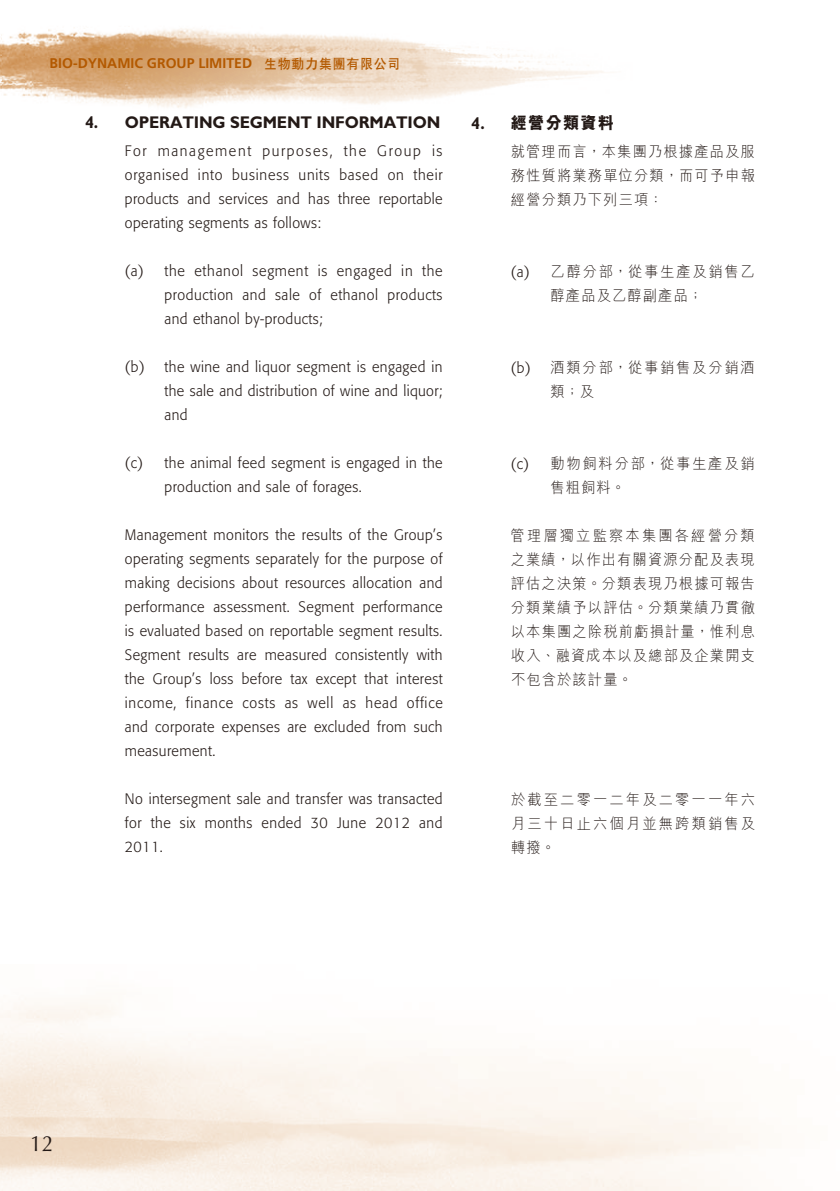
<style>
.page{position:relative;width:840px;height:1191px;background:#fff}
.page>*{position:absolute;margin:0;border:0;box-sizing:border-box;transform-origin:0 0}
.t1{font:22px "Optima LT Std";color:#231916;scale:.95 1}
.t2{font:700 17px "Gill Sans Std";letter-spacing:-.01em;color:#231916;scale:.95 1}
.t3{font:800 17px "M Hei HK";letter-spacing:.08em;color:#231916;scale:.95 1}
.t4{font:300 15px/24px "Formata";letter-spacing:.03em;color:#231916;text-align:justify;scale:.95 1}
.t5{font:300 15px/24px "M Hei HK";letter-spacing:.08em;color:#231916;text-align:justify;scale:.95 1}
.t6{font:300 15px/24px "M Hei HK";letter-spacing:.125em;color:#231916;scale:.95 1}
.t7{font:700 14px "Frutiger LT Std";color:#b35900}
.s1{font-family:"C Hei 2 HK"}
.s2{font-family:"Gill Sans Std";font-weight:700}
.s3{font-family:"Formata"}
</style>
<div class="page">
<img style="left:0;top:27px;width:604px;height:81px">
<p class="t7" style="left:50px;top:55px;width:352px">BIO-DYNAMIC GROUP LIMITED <span class="s1">生物動力集團有限公司</span></p>
<p class="t2" style="left:85px;top:112px;width:375px">4. OPERATING SEGMENT INFORMATION</p>
<p class="t4" style="left:125px;top:139px;width:336px">For management purposes, the Group is organised into business units based on their products and services and has three reportable operating segments as follows:</p>
<p class="t4" style="left:164px;top:259px;width:294px;text-indent:-40px">(a) the ethanol segment is engaged in the production and sale of ethanol products and ethanol by-products;</p>
<p class="t4" style="left:164px;top:355px;width:294px;text-indent:-40px">(b) the wine and liquor segment is engaged in the sale and distribution of wine and liquor; and</p>
<p class="t4" style="left:164px;top:451px;width:294px;text-indent:-40px">(c) the animal feed segment is engaged in the production and sale of forages.</p>
<p class="t4" style="left:125px;top:523px;width:336px">Management monitors the results of the Group’s operating segments separately for the purpose of making decisions about resources allocation and performance assessment. Segment performance is evaluated based on reportable segment results.<br>Segment results are measured consistently with the Group’s loss before tax except that interest income, finance costs as well as head office and corporate expenses are excluded from such measurement.</p>
<p class="t4" style="left:125px;top:787px;width:336px">No intersegment sale and transfer was transacted for the six months ended 30 June 2012 and 2011.</p>
<p class="t3" style="left:471px;top:111px;width:152px"><span class="s2">4.</span> 經營分類資料</p>
<p class="t5" style="left:510px;top:138px;width:258px">就管理而言，本集團乃根據產品及服務性質將業務單位分類，而可予申報經營分類乃下列三項：</p>
<p class="t6" style="left:550px;top:258px;width:216px;text-indent:-40px"><span class="s3">(a)</span> 乙醇分部，從事生產及銷售乙醇產品及乙醇副產品；</p>
<p class="t6" style="left:550px;top:354px;width:216px;text-indent:-40px"><span class="s3">(b)</span> 酒類分部，從事銷售及分銷酒類；及</p>
<p class="t6" style="left:550px;top:450px;width:216px;text-indent:-40px"><span class="s3">(c)</span> 動物飼料分部，從事生產及銷售粗飼料。</p>
<p class="t5" style="left:510px;top:522px;width:259px">管理層獨立監察本集團各經營分類之業績，以作出有關資源分配及表現評估之決策。分類表現乃根據可報告分類業績予以評估。分類業績乃貫徹以本集團之除稅前虧損計量，惟利息收入、融資成本以及總部及企業開支不包含於該計量。</p>
<p class="t5" style="left:510px;top:786px;width:258px">於截至二零一二年及二零一一年六月三十日止六個月並無跨類銷售及轉撥。</p>
<h1 class="t1" style="left:30px;top:1130px;width:27px">12</h1>
</div>
